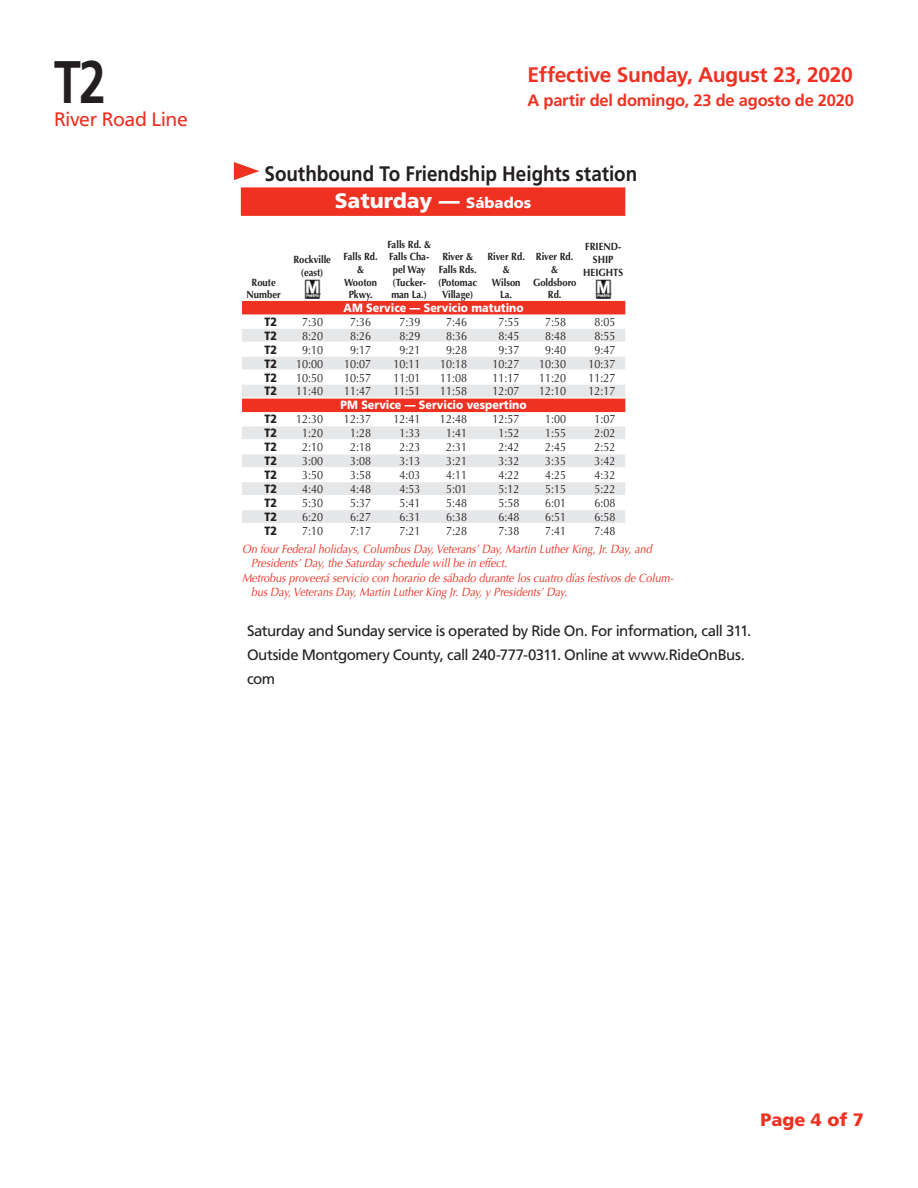
<style>
.page{position:relative;width:918px;height:1188px;background:#fff}
.page>*{position:absolute;margin:0;border:0;box-sizing:border-box;transform-origin:0 0}
.t1{font:700 60px "Frutiger";color:#231f20;scale:.8 1}
.t2{font:700 21px/27.5px "Frutiger";letter-spacing:-.005em;color:#231f20;scale:.9 1}
.t3{font:700 21px "Frutiger";letter-spacing:-.015em;color:#ef3122}
.t4{font:19.5px "Frutiger";letter-spacing:-.03em;color:#ef3122}
.t5{font:900 18px "Frutiger";color:#ef3122}
.t6{font:700 16.5px "Frutiger";letter-spacing:-.015em;color:#ef3122}
.t7{font:15px/24px "Frutiger";letter-spacing:-.035em;color:#231f20}
.t8{font:12px "Optima";color:#231f20;scale:.9 1}
.t9{font:italic 12px "Optima";color:#ef3122;scale:.9 1}
.t10{font:900 12px "Frutiger";color:#fff;scale:.9 1}
.t11{font:900 12px "Frutiger";color:#231f20;scale:.9 1}
.t12{font:700 10.5px/12.6px "Optima";color:#231f20;text-align:center;scale:.9 1}
.s1{font-weight:900;color:#fff}
.s2{font-weight:900;font-size:15px;color:#fff}
</style>
<div class="page">
<img style="left:304px;top:280px;width:16px;height:18px">
<img style="left:595px;top:280px;width:16px;height:18px">
<svg style="left:234px;top:162px;width:25px;height:18px"></svg>
<div style="left:241px;top:187px;width:384px;height:29px;background:#ef3122"></div>
<div style="left:242px;top:301px;width:383px;height:13px;background:#ef3122"></div>
<div style="left:242px;top:329px;width:383px;height:13px;background:#e6e7e9"></div>
<div style="left:242px;top:357px;width:383px;height:12px;background:#e6e7e9"></div>
<div style="left:242px;top:385px;width:383px;height:12px;background:#e6e7e9"></div>
<div style="left:242px;top:399px;width:383px;height:13px;background:#ef3122"></div>
<div style="left:242px;top:426px;width:383px;height:13px;background:#e6e7e9"></div>
<div style="left:242px;top:454px;width:383px;height:13px;background:#e6e7e9"></div>
<div style="left:242px;top:482px;width:383px;height:13px;background:#e6e7e9"></div>
<div style="left:242px;top:510px;width:383px;height:13px;background:#e6e7e9"></div>
<h1 class="t1" style="left:54px;top:47px;width:66px">T2</h1>
<h3 class="t4" style="left:54px;top:108px;width:135px">River Road Line</h3>
<h2 class="t3" style="left:528px;top:63px;width:327px">Effective Sunday, August 23, 2020</h2>
<h3 class="t6" style="left:528px;top:91px;width:328px">A partir del domingo, 23 de agosto de 2020</h3>
<h2 class="t2" style="left:335px;top:159px;width:338px;text-indent:-70px">Southbound To Friendship Heights station<br><span class="s1">Saturday —</span> <span class="s2">Sábados</span></h2>
<p class="t12" style="left:247px;top:276px;width:39px">Route<br>Number</p>
<p class="t12" style="left:387px;top:238px;width:50px">Falls Rd. &amp;<br>Falls Cha&shy;pel Way (Tucker&shy;man La.)</p>
<p class="t12" style="left:438px;top:251px;width:45px">River &amp;<br>Falls Rds. (Potomac<br>Village)</p>
<p class="t12" style="left:487px;top:251px;width:43px">River Rd. &amp;<br>Wilson<br>La.</p>
<p class="t12" style="left:533px;top:251px;width:50px">River Rd. &amp;<br>Goldsboro<br>Rd.</p>
<p class="t12" style="left:583px;top:241px;width:46px">FRIEND-<br>SHIP<br>HEIGHTS</p>
<p class="t12" style="left:293px;top:253px;width:43px">Rockville (east)</p>
<p class="t12" style="left:344px;top:251px;width:40px">Falls Rd. &amp;<br>Wooton<br>Pkwy.</p>
<p class="t10" style="left:344px;top:300px;width:202px">AM Service — Servicio matutino</p>
<p class="t11" style="left:265px;top:314px;width:16px">T2</p>
<p class="t8" style="left:302px;top:315px;width:25px">7:30</p>
<p class="t8" style="left:350px;top:315px;width:25px">7:36</p>
<p class="t8" style="left:400px;top:315px;width:25px">7:39</p>
<p class="t8" style="left:446px;top:315px;width:25px">7:46</p>
<p class="t8" style="left:499px;top:315px;width:25px">7:55</p>
<p class="t8" style="left:545px;top:315px;width:25px">7:58</p>
<p class="t8" style="left:595px;top:315px;width:25px">8:05</p>
<p class="t11" style="left:265px;top:328px;width:16px">T2</p>
<p class="t8" style="left:302px;top:329px;width:25px">8:20</p>
<p class="t8" style="left:350px;top:329px;width:25px">8:26</p>
<p class="t8" style="left:400px;top:329px;width:25px">8:29</p>
<p class="t8" style="left:446px;top:329px;width:25px">8:36</p>
<p class="t8" style="left:499px;top:329px;width:25px">8:45</p>
<p class="t8" style="left:545px;top:329px;width:25px">8:48</p>
<p class="t8" style="left:595px;top:329px;width:25px">8:55</p>
<p class="t11" style="left:265px;top:342px;width:16px">T2</p>
<p class="t8" style="left:302px;top:343px;width:25px">9:10</p>
<p class="t8" style="left:350px;top:343px;width:25px">9:17</p>
<p class="t8" style="left:400px;top:343px;width:25px">9:21</p>
<p class="t8" style="left:446px;top:343px;width:25px">9:28</p>
<p class="t8" style="left:499px;top:343px;width:25px">9:37</p>
<p class="t8" style="left:545px;top:343px;width:25px">9:40</p>
<p class="t8" style="left:595px;top:343px;width:25px">9:47</p>
<p class="t11" style="left:265px;top:356px;width:16px">T2</p>
<p class="t8" style="left:296px;top:357px;width:32px">10:00</p>
<p class="t8" style="left:344px;top:357px;width:32px">10:07</p>
<p class="t8" style="left:394px;top:357px;width:32px">10:11</p>
<p class="t8" style="left:440px;top:357px;width:32px">10:18</p>
<p class="t8" style="left:493px;top:357px;width:32px">10:27</p>
<p class="t8" style="left:539px;top:357px;width:32px">10:30</p>
<p class="t8" style="left:589px;top:357px;width:32px">10:37</p>
<p class="t11" style="left:265px;top:370px;width:16px">T2</p>
<p class="t8" style="left:296px;top:370px;width:32px">10:50</p>
<p class="t8" style="left:344px;top:370px;width:32px">10:57</p>
<p class="t8" style="left:394px;top:370px;width:32px">11:01</p>
<p class="t8" style="left:440px;top:370px;width:32px">11:08</p>
<p class="t8" style="left:493px;top:370px;width:32px">11:17</p>
<p class="t8" style="left:539px;top:370px;width:32px">11:20</p>
<p class="t8" style="left:589px;top:370px;width:32px">11:27</p>
<p class="t11" style="left:265px;top:384px;width:16px">T2</p>
<p class="t8" style="left:296px;top:384px;width:32px">11:40</p>
<p class="t8" style="left:344px;top:384px;width:32px">11:47</p>
<p class="t8" style="left:394px;top:384px;width:32px">11:51</p>
<p class="t8" style="left:440px;top:384px;width:32px">11:58</p>
<p class="t8" style="left:493px;top:384px;width:32px">12:07</p>
<p class="t8" style="left:539px;top:384px;width:32px">12:10</p>
<p class="t8" style="left:589px;top:384px;width:32px">12:17</p>
<p class="t10" style="left:341px;top:398px;width:208px">PM Service — Servicio vespertino</p>
<p class="t11" style="left:265px;top:412px;width:16px">T2</p>
<p class="t8" style="left:296px;top:412px;width:32px">12:30</p>
<p class="t8" style="left:344px;top:412px;width:32px">12:37</p>
<p class="t8" style="left:393px;top:412px;width:32px">12:41</p>
<p class="t8" style="left:440px;top:412px;width:32px">12:48</p>
<p class="t8" style="left:492px;top:412px;width:32px">12:57</p>
<p class="t8" style="left:545px;top:412px;width:25px">1:00</p>
<p class="t8" style="left:595px;top:412px;width:25px">1:07</p>
<p class="t11" style="left:265px;top:426px;width:16px">T2</p>
<p class="t8" style="left:302px;top:426px;width:25px">1:20</p>
<p class="t8" style="left:350px;top:426px;width:25px">1:28</p>
<p class="t8" style="left:399px;top:426px;width:25px">1:33</p>
<p class="t8" style="left:446px;top:426px;width:25px">1:41</p>
<p class="t8" style="left:499px;top:426px;width:25px">1:52</p>
<p class="t8" style="left:545px;top:426px;width:25px">1:55</p>
<p class="t8" style="left:595px;top:426px;width:25px">2:02</p>
<p class="t11" style="left:265px;top:440px;width:16px">T2</p>
<p class="t8" style="left:302px;top:440px;width:25px">2:10</p>
<p class="t8" style="left:350px;top:440px;width:25px">2:18</p>
<p class="t8" style="left:399px;top:440px;width:25px">2:23</p>
<p class="t8" style="left:446px;top:440px;width:25px">2:31</p>
<p class="t8" style="left:499px;top:440px;width:25px">2:42</p>
<p class="t8" style="left:545px;top:440px;width:25px">2:45</p>
<p class="t8" style="left:595px;top:440px;width:25px">2:52</p>
<p class="t11" style="left:265px;top:454px;width:16px">T2</p>
<p class="t8" style="left:302px;top:454px;width:25px">3:00</p>
<p class="t8" style="left:350px;top:454px;width:25px">3:08</p>
<p class="t8" style="left:399px;top:454px;width:25px">3:13</p>
<p class="t8" style="left:446px;top:454px;width:25px">3:21</p>
<p class="t8" style="left:499px;top:454px;width:25px">3:32</p>
<p class="t8" style="left:545px;top:454px;width:25px">3:35</p>
<p class="t8" style="left:595px;top:454px;width:25px">3:42</p>
<p class="t11" style="left:265px;top:468px;width:16px">T2</p>
<p class="t8" style="left:302px;top:468px;width:25px">3:50</p>
<p class="t8" style="left:350px;top:468px;width:25px">3:58</p>
<p class="t8" style="left:399px;top:468px;width:25px">4:03</p>
<p class="t8" style="left:446px;top:468px;width:25px">4:11</p>
<p class="t8" style="left:499px;top:468px;width:25px">4:22</p>
<p class="t8" style="left:545px;top:468px;width:25px">4:25</p>
<p class="t8" style="left:595px;top:468px;width:25px">4:32</p>
<p class="t11" style="left:265px;top:482px;width:16px">T2</p>
<p class="t8" style="left:302px;top:482px;width:25px">4:40</p>
<p class="t8" style="left:350px;top:482px;width:25px">4:48</p>
<p class="t8" style="left:399px;top:482px;width:25px">4:53</p>
<p class="t8" style="left:446px;top:482px;width:25px">5:01</p>
<p class="t8" style="left:499px;top:482px;width:25px">5:12</p>
<p class="t8" style="left:545px;top:482px;width:25px">5:15</p>
<p class="t8" style="left:595px;top:482px;width:25px">5:22</p>
<p class="t11" style="left:265px;top:496px;width:16px">T2</p>
<p class="t8" style="left:302px;top:496px;width:25px">5:30</p>
<p class="t8" style="left:350px;top:496px;width:25px">5:37</p>
<p class="t8" style="left:399px;top:496px;width:25px">5:41</p>
<p class="t8" style="left:446px;top:496px;width:25px">5:48</p>
<p class="t8" style="left:499px;top:496px;width:25px">5:58</p>
<p class="t8" style="left:545px;top:496px;width:25px">6:01</p>
<p class="t8" style="left:595px;top:496px;width:25px">6:08</p>
<p class="t11" style="left:265px;top:510px;width:16px">T2</p>
<p class="t8" style="left:302px;top:510px;width:25px">6:20</p>
<p class="t8" style="left:350px;top:510px;width:25px">6:27</p>
<p class="t8" style="left:399px;top:510px;width:25px">6:31</p>
<p class="t8" style="left:446px;top:510px;width:25px">6:38</p>
<p class="t8" style="left:499px;top:510px;width:25px">6:48</p>
<p class="t8" style="left:545px;top:510px;width:25px">6:51</p>
<p class="t8" style="left:595px;top:510px;width:25px">6:58</p>
<p class="t11" style="left:265px;top:524px;width:16px">T2</p>
<p class="t8" style="left:302px;top:524px;width:25px">7:10</p>
<p class="t8" style="left:350px;top:524px;width:25px">7:17</p>
<p class="t8" style="left:399px;top:524px;width:25px">7:21</p>
<p class="t8" style="left:446px;top:524px;width:25px">7:28</p>
<p class="t8" style="left:499px;top:524px;width:25px">7:38</p>
<p class="t8" style="left:545px;top:524px;width:25px">7:41</p>
<p class="t8" style="left:595px;top:524px;width:25px">7:48</p>
<p class="t9" style="left:242px;top:542px;width:457px">On four Federal holidays, Columbus Day, Veterans’ Day, Martin Luther King, Jr. Day, and</p>
<p class="t9" style="left:251px;top:556px;width:286px">Presidents’ Day, the Saturday schedule will be in effect.</p>
<p class="t9" style="left:242px;top:571px;width:481px">Metrobus proveerá servicio con horario de sábado durante los cuatro días festivos de Colum-</p>
<p class="t9" style="left:251px;top:585px;width:353px">bus Day, Veterans Day, Martin Luther King Jr. Day, y Presidents’ Day.</p>
<p class="t7" style="left:247px;top:619px;width:506px">Saturday and Sunday service is operated by Ride On. For information, call 311.<br>Outside Montgomery County, call 240-777-0311. Online at www.RideOnBus. com</p>
<h3 class="t5" style="left:760px;top:1109px;width:105px">Page 4 of 7</h3>
</div>
